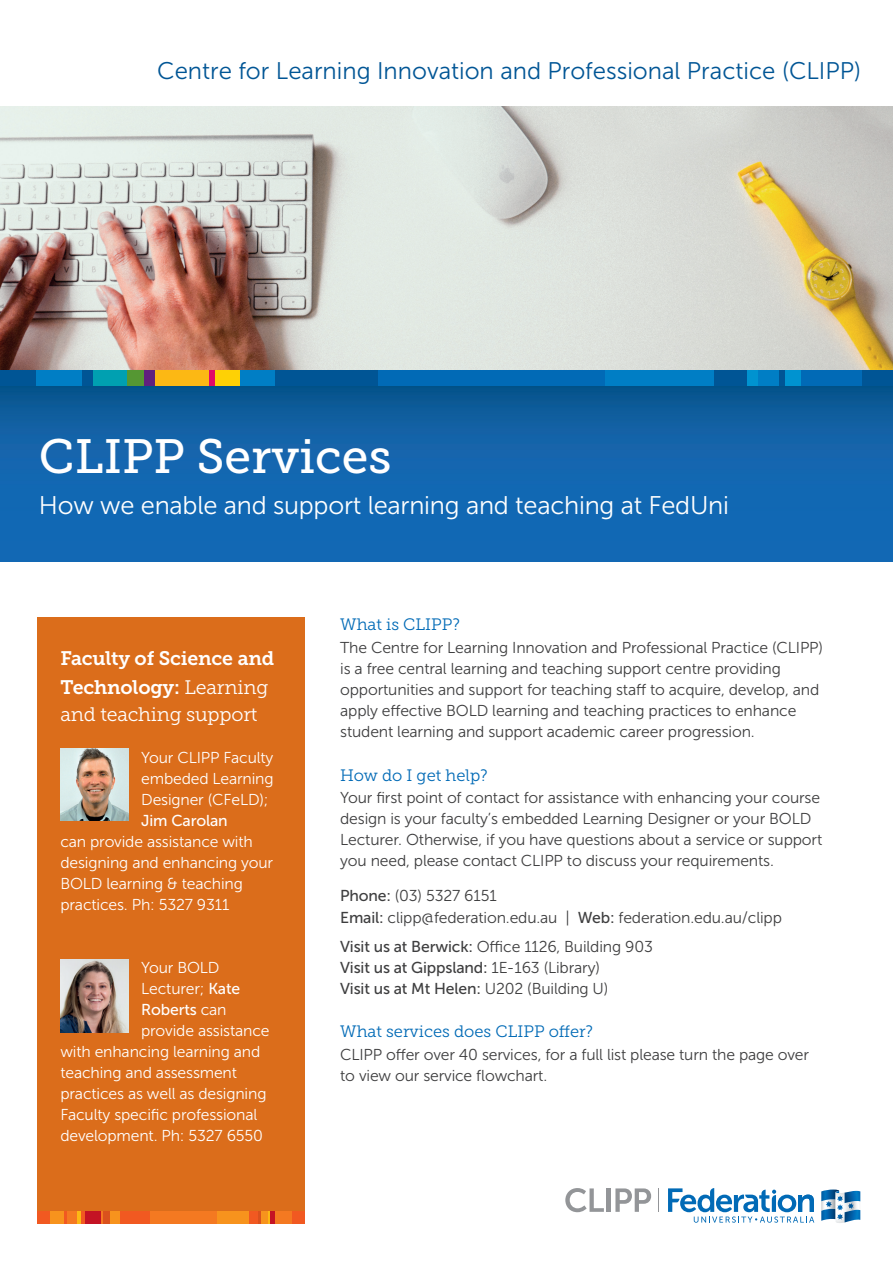
<style>
.page{position:relative;width:893px;height:1263px;background:#fff}
.page>*{position:absolute;margin:0;border:0;box-sizing:border-box;transform-origin:0 0}
.t1{font:48px "Museo Slab 500";color:#fff}
.t2{font:25.5px "Museo Sans 300";letter-spacing:-.01em;color:#fff}
.t3{font:24px "Museo Sans 300";color:#005595}
.t4{font:19.5px/28.5px "Museo Slab 700";letter-spacing:-.01em;color:#fff}
.t5{font:19.5px "Museo Slab 300";letter-spacing:-.01em;color:#fff}
.t6{font:16.5px "Museo Slab 300";color:#016ab6}
.t7{font:15.75px/21px "Museo Sans 300";letter-spacing:-.01em;color:#3e3e3f}
.t8{font:15.75px/21px "Museo Sans 300";letter-spacing:-.01em;color:#fff}
.t9{font:15.75px/21px "Museo Sans 500";letter-spacing:-.01em;color:#3e3e3f}
.t10{font:15.75px "Museo Sans 500";letter-spacing:-.01em;color:#fff}
.s1{font-family:"Museo Slab 300"}
.s2{font-family:"Museo Sans 500"}
.s3{font-family:"Museo Sans 300"}
</style>
<div class="page">
<div style="left:37px;top:618px;width:268px;height:606px;background:#db6d1b"></div>
<svg style="left:668px;top:1188px;width:146px;height:35px"></svg>
<svg style="left:821px;top:1189px;width:39px;height:34px"></svg>
<svg style="left:658px;top:1188px;width:1px;height:24px"></svg>
<svg style="left:565px;top:1188px;width:39px;height:24px"></svg>
<hr style="left:606px;top:1188px;width:4px;height:24px;background:#939598">
<svg style="left:615px;top:1188px;width:36px;height:24px"></svg>
<div style="left:155px;top:370px;width:54px;height:17px;background:#fcb814"></div>
<div style="left:93px;top:370px;width:35px;height:17px;background:#00a0b1"></div>
<div style="left:274px;top:370px;width:137px;height:17px;background:#005595"></div>
<div style="left:35px;top:370px;width:48px;height:17px;background:#007ec5"></div>
<div style="left:378px;top:370px;width:228px;height:17px;background:#016ab6"></div>
<div style="left:128px;top:370px;width:16px;height:17px;background:#559733"></div>
<div style="left:239px;top:370px;width:36px;height:17px;background:#007ec5"></div>
<div style="left:0;top:370px;width:35px;height:17px;background:#005595"></div>
<div style="left:862px;top:370px;width:31px;height:17px;background:#005595"></div>
<div style="left:714px;top:370px;width:33px;height:17px;background:#005595"></div>
<div style="left:801px;top:370px;width:61px;height:17px;background:#016ab6"></div>
<div style="left:747px;top:370px;width:11px;height:17px;background:#0093d0"></div>
<div style="left:779px;top:370px;width:22px;height:17px;background:#0093d0"></div>
<div style="left:758px;top:370px;width:21px;height:17px;background:#007ec5"></div>
<div style="left:144px;top:370px;width:11px;height:17px;background:#60207e"></div>
<div style="left:215px;top:370px;width:24px;height:17px;background:#fed105"></div>
<div style="left:209px;top:370px;width:6px;height:17px;background:#e10968"></div>
<div style="left:83px;top:370px;width:10px;height:17px;background:#005595"></div>
<div style="left:779px;top:370px;width:6px;height:17px;background:#005595"></div>
<div style="left:606px;top:370px;width:108px;height:17px;background:#007ec5"></div>
<img style="left:0;top:387px;width:893px;height:174px">
<img style="left:60px;top:748px;width:68px;height:73px">
<img style="left:60px;top:960px;width:68px;height:72px">
<div style="left:85px;top:1212px;width:16px;height:12px;background:#c41324"></div>
<div style="left:67px;top:1212px;width:10px;height:12px;background:#f47921"></div>
<div style="left:120px;top:1212px;width:40px;height:12px;background:#f15921"></div>
<div style="left:50px;top:1212px;width:14px;height:12px;background:#f7931d"></div>
<div style="left:150px;top:1212px;width:67px;height:12px;background:#f47921"></div>
<div style="left:77px;top:1212px;width:5px;height:12px;background:#fcb814"></div>
<div style="left:110px;top:1212px;width:10px;height:12px;background:#f7931d"></div>
<div style="left:37px;top:1212px;width:13px;height:12px;background:#f15921"></div>
<div style="left:292px;top:1212px;width:13px;height:12px;background:#f15921"></div>
<div style="left:249px;top:1212px;width:9px;height:12px;background:#f15921"></div>
<div style="left:274px;top:1212px;width:18px;height:12px;background:#f47921"></div>
<hr style="left:258px;top:1212px;width:4px;height:12px;background:#da511d">
<div style="left:268px;top:1212px;width:6px;height:12px;background:#c41324"></div>
<div style="left:261px;top:1212px;width:7px;height:12px;background:#f7931d"></div>
<svg style="left:82px;top:1212px;width:3px;height:12px"></svg>
<div style="left:103px;top:1212px;width:7px;height:12px;background:#da511d"></div>
<svg style="left:101px;top:1212px;width:2px;height:12px"></svg>
<svg style="left:64px;top:1212px;width:3px;height:12px"></svg>
<svg style="left:268px;top:1212px;width:2px;height:12px"></svg>
<div style="left:217px;top:1212px;width:32px;height:12px;background:#f7931d"></div>
<img style="left:0;top:106px;width:893px;height:264px">
<h3 class="t3" style="left:157px;top:58px;width:705px">Centre for Learning Innovation and Professional Practice (CLIPP)</h3>
<h1 class="t1" style="left:39px;top:430px;width:354px">CLIPP Services</h1>
<h2 class="t2" style="left:39px;top:492px;width:692px">How we enable and support learning and teaching at FedUni</h2>
<p class="t4" style="left:60px;top:644px;width:215px">Faculty of Science and<br>Technology: <span class="s1">Learning</span></p>
<p class="t5" style="left:60px;top:703px;width:199px">and teaching support</p>
<p class="t8" style="left:141px;top:747px;width:134px;text-align:justify">Your CLIPP Faculty embeded Learning Designer (CFeLD);</p>
<p class="t10" style="left:141px;top:812px;width:88px">Jim Carolan</p>
<p class="t8" style="left:60px;top:831px;width:214px">can provide assistance with designing and enhancing your<br>BOLD learning &amp; teaching practices. Ph: 5327 9311</p>
<p class="t8" style="left:141px;top:957px;width:101px">Your BOLD<br>Lecturer; <span class="s2">Kate</span></p>
<p class="t10" style="left:141px;top:1001px;width:87px">Roberts <span class="s3">can</span></p>
<p class="t8" style="left:60px;top:1020px;width:211px;text-indent:81px">provide assistance with enhancing learning and teaching and assessment practices as well as designing<br>Faculty specific professional development. Ph: 5327 6550</p>
<p class="t6" style="left:340px;top:615px;width:121px">What is CLIPP?</p>
<p class="t7" style="left:340px;top:637px;width:484px">The Centre for Learning Innovation and Professional Practice (CLIPP) is a free central learning and teaching support centre providing opportunities and support for teaching staff to acquire, develop, and apply effective BOLD learning and teaching practices to enhance student learning and support academic career progression.</p>
<p class="t6" style="left:340px;top:766px;width:149px">How do I get help?</p>
<p class="t7" style="left:340px;top:787px;width:484px">Your first point of contact for assistance with enhancing your course design is your faculty’s embedded Learning Designer or your BOLD Lecturer. Otherwise, if you have questions about a service or support you need, please contact CLIPP to discuss your requirements.</p>
<p class="t7" style="left:340px;top:884px;width:443px;line-height:22.5px"><span class="s2">Phone:</span> (03) 5327 6151<br><span class="s2">Email:</span> clipp@federation.edu.au | <span class="s2">Web:</span> federation.edu.au/clipp</p>
<p class="t7" style="left:340px;top:936px;width:314px"><span class="s2">Visit us at Berwick:</span> Office 1126, Building 903</p>
<p class="t9" style="left:340px;top:957px;width:270px">Visit us at Gippsland: <span class="s3">1E-163 (Library)<br></span>Visit us at Mt Helen: <span class="s3">U202 (Building U)</span></p>
<p class="t6" style="left:340px;top:1022px;width:254px">What services does CLIPP offer?</p>
<p class="t7" style="left:340px;top:1044px;width:470px">CLIPP offer over 40 services, for a full list please turn the page over to view our service flowchart.</p>
</div>
